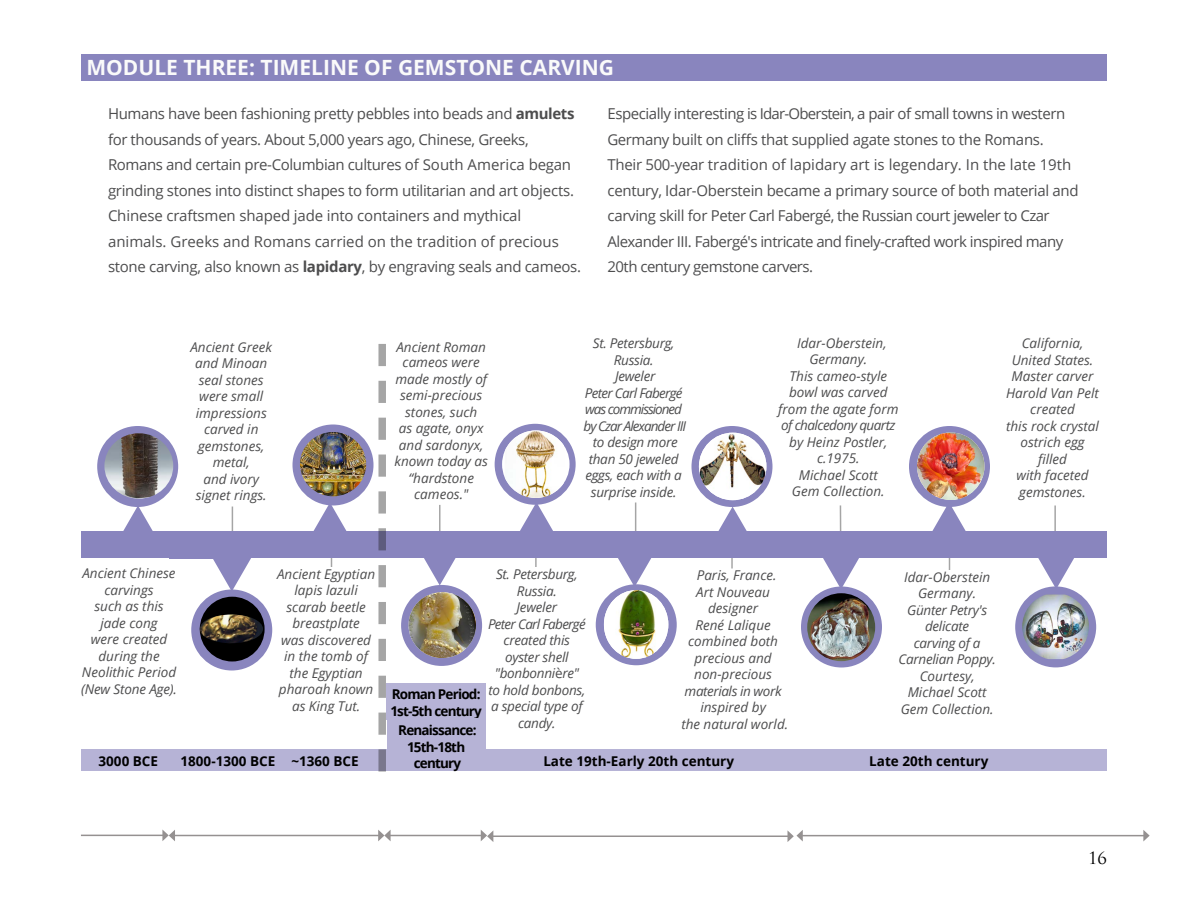
<style>
.page{position:relative;width:1188px;height:918px;background:#fff}
.page>*{position:absolute;margin:0;border:0;box-sizing:border-box;transform-origin:0 0}
.t1{font:700 21px "Open Sans";color:#fafafa}
.t2{font:16.5px "Trajan Pro";color:#000}
.t3{font:15px/25.5px "Open Sans";letter-spacing:-.02em;color:#4d4d4e}
.t4{font:italic 13.5px/16.5px "Open Sans";color:#4d4d4e;text-align:center}
.t5{font:italic 13.5px/16.5px "Open Sans";letter-spacing:-.02em;color:#4d4d4e;text-align:center}
.t6{font:700 13.5px "Open Sans";color:#000}
.t7{font:700 13.5px/16.5px "Open Sans";letter-spacing:-.06em;color:#000}
.s1{font-weight:700}
.s2{font-style:normal}
</style>
<div class="page">
<hr style="left:535px;top:510px;width:2px;height:57px;background:#191919">
<hr style="left:439px;top:505px;width:2px;height:52px;background:#191919">
<hr style="left:731px;top:514px;width:2px;height:54px;background:#191919">
<hr style="left:949px;top:502px;width:1px;height:68px;background:#191919">
<div style="left:97px;top:426px;width:81px;height:81px;background:#8985be;border-radius:50%"></div>
<hr style="left:635px;top:502px;width:1px;height:54px;background:#191919">
<div style="left:81px;top:54px;width:1026px;height:27px;background:#8985be"></div>
<div style="left:258px;top:749px;width:139px;height:22px;background:#b6b3d6"></div>
<div style="left:485px;top:749px;width:269px;height:22px;background:#b6b3d6"></div>
<div style="left:744px;top:749px;width:363px;height:22px;background:#b6b3d6"></div>
<svg style="left:123px;top:506px;width:30px;height:25px"></svg>
<hr style="left:232px;top:507px;width:1px;height:64px;background:#191919">
<svg style="left:212px;top:558px;width:39px;height:34px"></svg>
<hr style="left:840px;top:505px;width:2px;height:54px;background:#191919">
<svg style="left:618px;top:558px;width:33px;height:28px"></svg>
<svg style="left:823px;top:558px;width:36px;height:28px"></svg>
<hr style="left:174px;top:835px;width:205px;height:1px;background:#959191">
<hr style="left:390px;top:835px;width:91px;height:1px;background:#959191">
<svg style="left:378px;top:830px;width:13px;height:11px"></svg>
<hr style="left:493px;top:836px;width:295px;height:1px;background:#959191">
<svg style="left:481px;top:830px;width:12px;height:12px"></svg>
<hr style="left:802px;top:835px;width:342px;height:1px;background:#959191">
<svg style="left:1143px;top:830px;width:7px;height:12px"></svg>
<svg style="left:788px;top:830px;width:15px;height:12px"></svg>
<hr style="left:81px;top:835px;width:82px;height:1px;background:#959191">
<svg style="left:162px;top:829px;width:13px;height:12px"></svg>
<div style="left:191px;top:590px;width:81px;height:80px;background:#8985be;border-radius:50%"></div>
<hr style="left:331px;top:513px;width:1px;height:54px;background:#191919">
<svg style="left:313px;top:506px;width:34px;height:25px"></svg>
<div style="left:169px;top:749px;width:115px;height:22px;background:#b6b3d6"></div>
<div style="left:81px;top:749px;width:95px;height:22px;background:#b6b3d6"></div>
<div style="left:169px;top:531px;width:81px;height:27px;background:#8985be"></div>
<hr style="left:1054px;top:506px;width:2px;height:57px;background:#191919">
<div style="left:233px;top:531px;width:874px;height:27px;background:#8985be"></div>
<svg style="left:930px;top:502px;width:39px;height:29px"></svg>
<div style="left:1015px;top:586px;width:81px;height:81px;background:#8985be;border-radius:50%"></div>
<img style="left:1022px;top:595px;width:67px;height:64px">
<div style="left:596px;top:584px;width:81px;height:81px;background:#8985be;border-radius:50%"></div>
<img style="left:604px;top:590px;width:64px;height:69px">
<svg style="left:718px;top:507px;width:29px;height:24px"></svg>
<div style="left:692px;top:426px;width:80px;height:81px;background:#8985be;border-radius:50%"></div>
<img style="left:699px;top:433px;width:67px;height:67px;border-radius:34px">
<div style="left:909px;top:426px;width:81px;height:81px;background:#8985be;border-radius:50%"></div>
<img style="left:917px;top:432px;width:67px;height:68px;border-radius:34px">
<svg style="left:424px;top:558px;width:32px;height:27px"></svg>
<div style="left:81px;top:531px;width:100px;height:27px;background:#8985be"></div>
<svg style="left:378px;top:344px;width:8px;height:428px"></svg>
<div style="left:292px;top:424px;width:82px;height:82px;background:#8985be;border-radius:50%"></div>
<img style="left:300px;top:432px;width:66px;height:64px">
<img style="left:104px;top:433px;width:69px;height:66px">
<div style="left:401px;top:585px;width:81px;height:81px;background:#8985be;border-radius:50%"></div>
<img style="left:409px;top:592px;width:67px;height:66px">
<div style="left:200px;top:597px;width:65px;height:65px;background:#000;border-radius:50%"></div>
<div style="left:801px;top:586px;width:81px;height:82px;background:#8985be;border-radius:50%"></div>
<img style="left:807px;top:593px;width:68px;height:68px;border-radius:34px">
<img style="left:200px;top:615px;width:63px;height:28px">
<div style="left:386px;top:683px;width:100px;height:37px;background:#b6b3d6"></div>
<div style="left:387px;top:719px;width:99px;height:52px;background:#b6b3d6"></div>
<svg style="left:1038px;top:558px;width:36px;height:31px"></svg>
<div style="left:495px;top:424px;width:81px;height:81px;background:#8985be;border-radius:50%"></div>
<svg style="left:502px;top:430px;width:68px;height:68px"></svg>
<img style="left:505px;top:430px;width:59px;height:68px">
<svg style="left:520px;top:502px;width:33px;height:29px"></svg>
<h1 class="t1" style="left:86px;top:52px;width:529px">MODULE THREE: TIMELINE OF GEMSTONE CARVING</h1>
<p class="t3" style="left:108px;top:101px;width:475px">Humans have been fashioning pretty pebbles into beads and <span class="s1">amulets </span>for thousands of years. About 5,000 years ago, Chinese, Greeks, Romans and certain pre-Columbian cultures of South America began grinding stones into distinct shapes to form utilitarian and art objects.<br>Chinese craftsmen shaped jade into containers and mythical animals. Greeks and Romans carried on the tradition of precious stone carving, also known as <span class="s1">lapidary</span>, by engraving seals and cameos.</p>
<p class="t3" style="left:608px;top:101px;width:473px">Especially interesting is Idar-Oberstein, a pair of small towns in western Germany built on cliffs that supplied agate stones to the Romans.<br>Their 500-year tradition of lapidary art is legendary. In the late 19th century, Idar-Oberstein became a primary source of both material and carving skill for Peter Carl Fabergé, the Russian court jeweler to Czar Alexander III. Fabergé's intricate and finely-crafted work inspired many 20th century gemstone carvers.</p>
<p class="t4" style="left:191px;top:338px;width:83px">Ancient Greek and Minoan seal stones were small impressions carved in gemstones, metal,<br>and ivory signet rings.</p>
<p class="t4" style="left:396px;top:340px;width:91px;line-height:15px">Ancient Roman cameos were</p>
<p class="t4" style="left:395px;top:370px;width:95px">made mostly of semi-precious stones, such<br>as agate, onyx and sardonyx, known today as “hardstone cameos."</p>
<p class="t5" style="left:584px;top:335px;width:104px">St. Petersburg,<br>Russia.<br>Jeweler<br>Peter Carl Fabergé was commissioned by Czar Alexander III to design more than 50 jeweled eggs, each with a surprise inside.</p>
<p class="t4" style="left:778px;top:334px;width:122px">Idar-Oberstein,<br>Germany.<br>This cameo-style bowl was carved from the agate form of chalcedony quartz by Heinz Postler, c.1975.<br>Michael Scott<br>Gem Collection.</p>
<p class="t4" style="left:1006px;top:335px;width:94px">California,<br>United States.<br>Master carver<br>Harold Van Pelt created<br>this rock crystal ostrich egg filled<br>with faceted gemstones.</p>
<p class="t4" style="left:81px;top:565px;width:97px">Ancient Chinese carvings<br>such as this jade cong<br>were created during the<br>Neolithic Period (New Stone Age).</p>
<p class="t4" style="left:277px;top:565px;width:100px">Ancient Egyptian lapis lazuli scarab beetle breastplate<br>was discovered in the tomb of the Egyptian pharoah known as King Tut.</p>
<p class="t5" style="left:488px;top:566px;width:99px">St. Petersburg,<br>Russia.<br>Jeweler<br>Peter Carl Fabergé created this oyster shell "bonbonni<span class="s2">è</span>re" to hold bonbons, a special type of candy.</p>
<p class="t4" style="left:681px;top:567px;width:108px">Paris, France.<br>Art Nouveau designer<br>René Lalique combined both precious and non-precious materials in work inspired by<br>the natural world.</p>
<p class="t4" style="left:898px;top:568px;width:99px">Idar-Oberstein<br>Germany.<br>Günter Petry's delicate<br>carving of a<br>Carnelian Poppy.<br>Courtesy,<br>Michael Scott<br>Gem Collection.</p>
<p class="t7" style="left:390px;top:686px;width:93px">Roman Period:<br>1st-5th century</p>
<p class="t7" style="left:398px;top:722px;width:80px;text-align:center">Renaissance:<br>15th-18th century</p>
<p class="t6" style="left:291px;top:751px;width:69px">~1360 BCE</p>
<p class="t6" style="left:543px;top:751px;width:192px">Late 19th-Early 20th century</p>
<p class="t6" style="left:869px;top:751px;width:121px">Late 20th century</p>
<p class="t6" style="left:99px;top:751px;width:61px">3000 BCE</p>
<p class="t6" style="left:181px;top:751px;width:96px">1800-1300 BCE</p>
<p class="t2" style="left:1088px;top:847px;width:20px">16</p>
</div>
